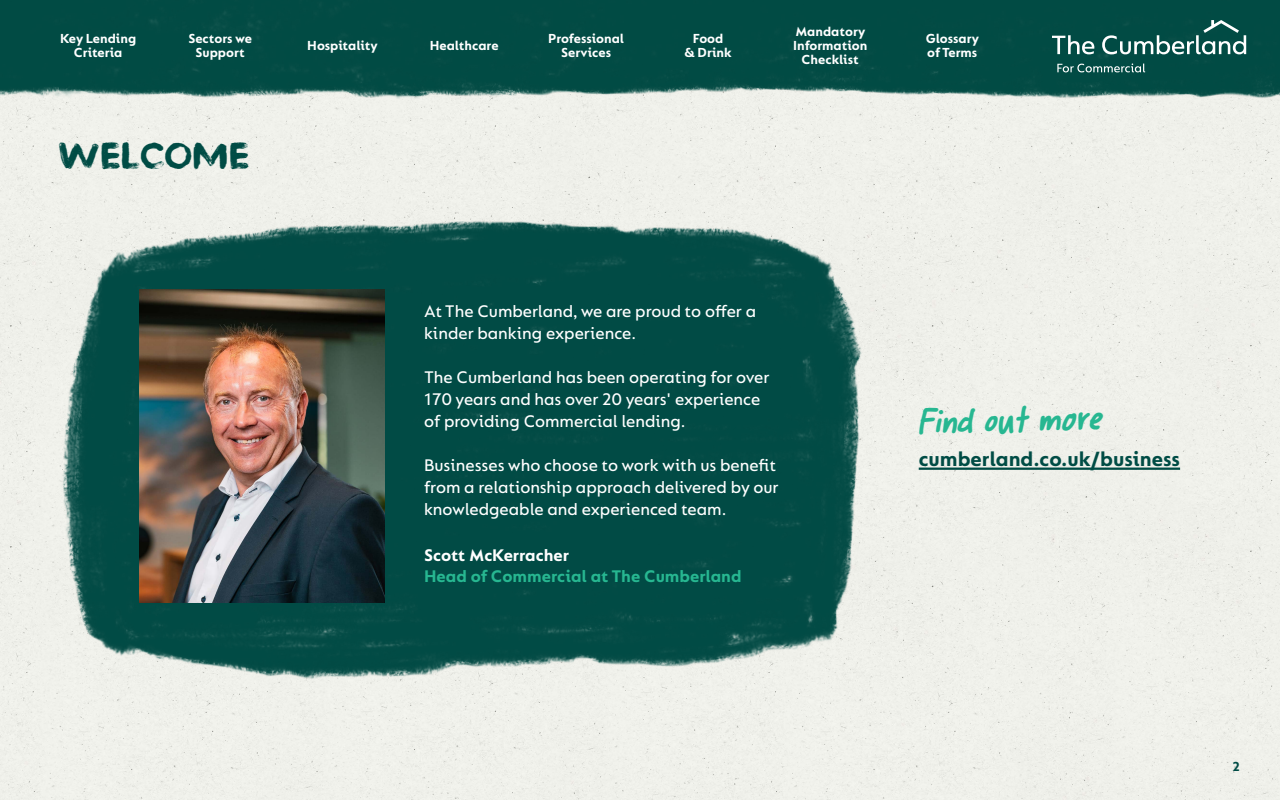
<style>
.page{position:relative;width:1280px;height:800px;background:#fff}
.page>*{position:absolute;margin:0;border:0;box-sizing:border-box;transform-origin:0 0}
.t1{font:37.8px "Kind Type";color:#004c45}
.t2{font:italic 37px "Finurlig";color:#27b791}
.t3{font:700 22px "FS Lucas";color:#004c45}
.t4{font:500 18px/22px "FS Lucas";color:#fff}
.t5{font:700 18px "FS Lucas";color:#27b791}
.t6{font:700 18px "FS Lucas";color:#fff}
.t7{font:700 14px/14px "FS Lucas";color:#fff;text-align:center}
.t8{font:700 14px "FS Lucas";color:#004c45}
</style>
<div class="page">
<div style="left:0;top:142px;width:1280px;height:658px;background:#eff0ea"></div>
<img style="left:0;top:0;width:1280px;height:142px">
<svg style="left:1052px;top:35px;width:42px;height:19px"></svg>
<svg style="left:1102px;top:20px;width:144px;height:34px;background:#346e69"></svg>
<svg style="left:1057px;top:63px;width:88px;height:9px"></svg>
<img style="left:43px;top:177px;width:851px;height:513px">
<img style="left:140px;top:289px;width:245px;height:313px">
<hr style="left:919px;top:468px;width:261px;height:2px;background:#004c45">
<p class="t7" style="left:60px;top:32px;width:78px">Key Lending<br>Criteria</p>
<p class="t7" style="left:188px;top:32px;width:65px">Sectors we<br>Support</p>
<p class="t7" style="left:307px;top:39px;width:72px">Hospitality</p>
<p class="t7" style="left:430px;top:39px;width:70px">Healthcare</p>
<p class="t7" style="left:548px;top:32px;width:77px">Professional<br>Services</p>
<p class="t7" style="left:685px;top:32px;width:49px">Food<br>&amp; Drink</p>
<p class="t7" style="left:793px;top:25px;width:76px">Mandatory<br>Information<br>Checklist</p>
<p class="t7" style="left:926px;top:32px;width:55px;text-align:left">Glossary of Terms</p>
<h1 class="t1" style="left:58px;top:133px;width:192px">WELCOME</h1>
<p class="t4" style="left:424px;top:300px;width:334px">At The Cumberland, we are proud to offer a kinder banking experience.</p>
<p class="t4" style="left:424px;top:366px;width:347px">The Cumberland has been operating for over<br>170 years and has over 20 years' experience of providing Commercial lending.</p>
<p class="t4" style="left:424px;top:454px;width:356px">Businesses who choose to work with us benefit from a relationship approach delivered by our knowledgeable and experienced team.</p>
<p class="t3" style="left:919px;top:447px;width:263px">cumberland.co.uk/business</p>
<h2 class="t2" style="left:917px;top:395px;width:185px;rotate:-1deg">Find out more</h2>
<p class="t6" style="left:424px;top:544px;width:146px">Scott McKerracher</p>
<p class="t5" style="left:424px;top:566px;width:319px">Head of Commercial at The Cumberland</p>
<p class="t8" style="left:1232px;top:758px;width:9px">2</p>
</div>
